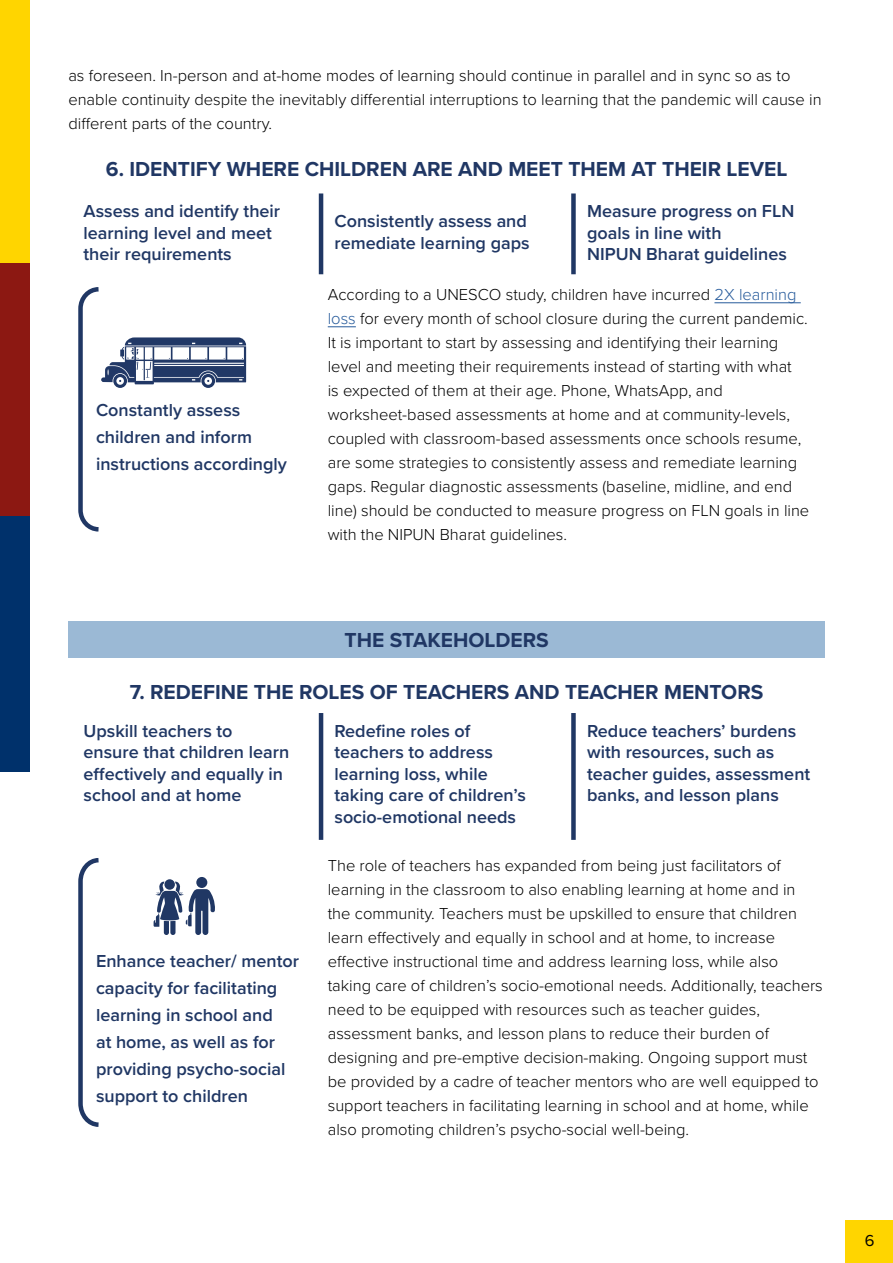
<style>
.page{position:relative;width:893px;height:1263px;background:#fff}
.page>*{position:absolute;margin:0;border:0;box-sizing:border-box;transform-origin:0 0}
.t1{font:700 21px "Proxima Nova";color:#203764}
.t2{font:600 18px/21.6px "Proxima Nova";color:#203764}
.t3{font:300 16.5px/24px "Proxima Nova";color:#000}
.t4{font:16.5px "Proxima Nova";color:#000}
.s1{color:#275b9b}
</style>
<div class="page">
<svg style="left:78px;top:858px;width:21px;height:269px"></svg>
<hr style="left:714px;top:302px;width:87px;height:1px;background:#275b9b">
<svg style="left:328px;top:326px;width:28px;height:1px"></svg>
<svg style="left:78px;top:287px;width:168px;height:245px"></svg>
<div style="left:196px;top:877px;width:11px;height:11px;background:#203764;border-radius:50%"></div>
<svg style="left:164px;top:879px;width:11px;height:11px"></svg>
<svg style="left:154px;top:881px;width:61px;height:54px"></svg>
<hr style="left:319px;top:193px;width:4px;height:81px;background:#203764">
<hr style="left:319px;top:713px;width:4px;height:127px;background:#203764">
<div style="left:571px;top:193px;width:5px;height:81px;background:#203764"></div>
<div style="left:571px;top:713px;width:5px;height:127px;background:#203764"></div>
<div style="left:845px;top:1220px;width:48px;height:43px;background:#ffd500"></div>
<div style="left:0;top:0;width:30px;height:263px;background:#ffd500"></div>
<div style="left:0;top:263px;width:30px;height:255px;background:#8c1812"></div>
<div style="left:0;top:517px;width:30px;height:255px;background:#00316b"></div>
<div style="left:68px;top:621px;width:757px;height:36px;background:#9bb9d5"></div>
<p class="t3" style="left:68px;top:63px;width:755px">as foreseen. In-person and at-home modes of learning should continue in parallel and in sync so as to enable continuity despite the inevitably differential interruptions to learning that the pandemic will cause in different parts of the country.</p>
<p class="t1" style="left:106px;top:153px;width:683px">6. IDENTIFY WHERE CHILDREN ARE AND MEET THEM AT THEIR LEVEL</p>
<p class="t2" style="left:84px;top:200px;width:198px">Assess and identify their learning level and meet their requirements</p>
<p class="t2" style="left:96px;top:395px;width:192px;line-height:27px">Constantly assess children and inform instructions accordingly</p>
<p class="t2" style="left:334px;top:210px;width:197px">Consistently assess and remediate learning gaps</p>
<p class="t2" style="left:587px;top:200px;width:209px">Measure progress on FLN goals in line with<br>NIPUN Bharat guidelines</p>
<p class="t3" style="left:328px;top:282px;width:483px">According to a UNESCO study, children have incurred <span class="s1">2X learning loss</span> for every month of school closure during the current pandemic.<br>It is important to start by assessing and identifying their learning level and meeting their requirements instead of starting with what<br>is expected of them at their age. Phone, WhatsApp, and worksheet-based assessments at home and at community-levels, coupled with classroom-based assessments once schools resume, are some strategies to consistently assess and remediate learning gaps. Regular diagnostic assessments (baseline, midline, and end line) should be conducted to measure progress on FLN goals in line with the NIPUN Bharat guidelines.</p>
<p class="t1" style="left:344px;top:625px;width:206px">THE STAKEHOLDERS</p>
<p class="t1" style="left:130px;top:676px;width:635px">7. REDEFINE THE ROLES OF TEACHERS AND TEACHER MENTORS</p>
<p class="t2" style="left:84px;top:719px;width:207px">Upskill teachers to ensure that children learn effectively and equally in school and at home</p>
<p class="t2" style="left:96px;top:947px;width:204px;line-height:27px">Enhance teacher/ mentor capacity for facilitating learning in school and<br>at home, as well as for providing psycho-social support to children</p>
<p class="t2" style="left:334px;top:719px;width:193px">Redefine roles of teachers to address learning loss, while taking care of children’s socio-emotional needs</p>
<p class="t2" style="left:587px;top:719px;width:225px">Reduce teachers’ burdens with resources, such as teacher guides, assessment banks, and lesson plans</p>
<p class="t3" style="left:328px;top:853px;width:497px">The role of teachers has expanded from being just facilitators of learning in the classroom to also enabling learning at home and in<br>the community. Teachers must be upskilled to ensure that children learn effectively and equally in school and at home, to increase effective instructional time and address learning loss, while also taking care of children’s socio-emotional needs. Additionally, teachers need to be equipped with resources such as teacher guides, assessment banks, and lesson plans to reduce their burden of designing and pre-emptive decision-making. Ongoing support must be provided by a cadre of teacher mentors who are well equipped to support teachers in facilitating learning in school and at home, while also promoting children’s psycho-social well-being.</p>
<p class="t4" style="left:865px;top:1228px;width:11px">6</p>
</div>
